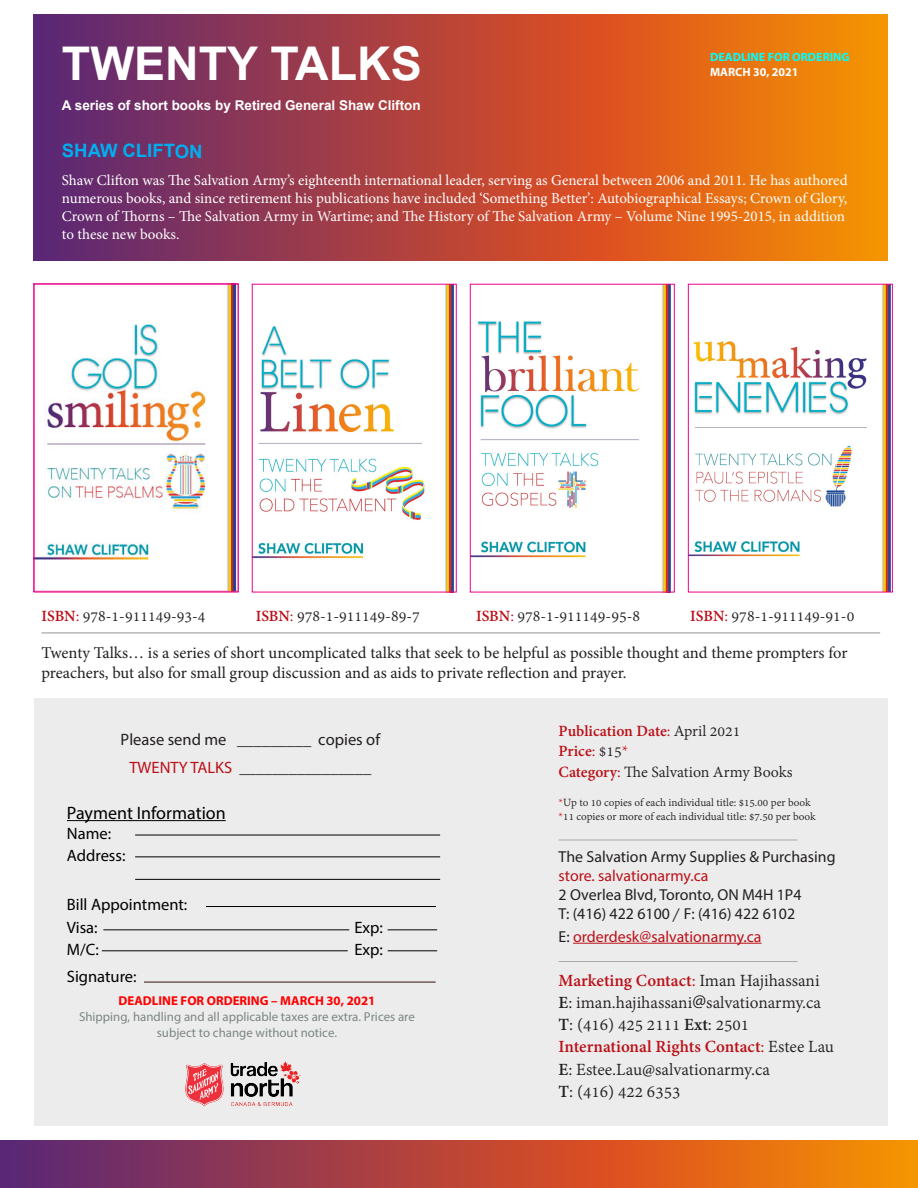
<style>
.page{position:relative;width:918px;height:1188px;background:#fff}
.page>*{position:absolute;margin:0;border:0;box-sizing:border-box;transform-origin:0 0}
.t1{font:700 46.5px "Arial";color:#fff}
.t2{font:18.6px "Adobe Devanagari";color:#231f20}
.t3{font:700 18.6px "Adobe Devanagari";color:#bb1018}
.t4{font:700 18.45px "Arial";letter-spacing:-.005em;color:#00aeef}
.t5{font:18px "Myriad Pro";color:#000}
.t6{font:16.95px "Adobe Devanagari";color:#231f20}
.t7{font:700 16.95px "Adobe Devanagari";color:#bb1018}
.t8{font:16.5px/19.8px "Minion Pro";letter-spacing:-.005em;color:#231f20}
.t9{font:16.5px/22.8px "Myriad Pro";color:#000}
.t10{font:16.5px/28.5px "Myriad Pro";color:#231f20;text-align:center}
.t11{font:15.9px "Myriad Pro";color:#231f20}
.t12{font:15.9px "Myriad Pro";color:#bb1018}
.t13{font:15px/18px "Minion Pro";color:#fff}
.t14{font:700 13.5px "Arial";color:#fff}
.t15{font:12.9px/15.8px "Myriad Pro";color:#7c8684;text-align:center}
.t16{font:12px/14.4px "Adobe Devanagari";color:#231f20}
.t17{font:700 12px "Myriad Pro";color:#0ff}
.t18{font:700 12px "Myriad Pro";color:#fff}
.s1{font-weight:700;color:#bb1018}
.s2{color:#bb1018}
.s3{font-weight:700;color:#f00}
.s4{font-weight:400}
.s5{font-weight:400;color:#231f20}
.s6{font-weight:400;color:#d1232a}
.s7{color:#d1232a}
.s8{font-family:"Franklin Gothic"}
.s9{color:#231f20}
.s10{font-weight:700}
.s11{font-family:"Myriad Pro"}
</style>
<div class="page">
<div style="left:34px;top:699px;width:853px;height:427px;background:#ececec"></div>
<svg style="left:0;top:1140px;width:918px;height:48px;background:#b54d37"></svg>
<hr style="left:573px;top:943px;width:189px;height:1px;background:#bb1018">
<hr style="left:559px;top:961px;width:238px;height:1px;background:#000">
<hr style="left:559px;top:840px;width:238px;height:1px;background:#000">
<hr style="left:41px;top:632px;width:839px;height:2px;background:#000">
<img style="left:36px;top:286px;width:201px;height:304px">
<div style="left:34px;top:284px;width:205px;height:308px;border:1px solid #ed028c"></div>
<img style="left:254px;top:286px;width:200px;height:304px">
<div style="left:252px;top:284px;width:205px;height:308px;border:1px solid #ed028c"></div>
<img style="left:690px;top:286px;width:201px;height:304px">
<div style="left:688px;top:284px;width:205px;height:308px;border:1px solid #ed028c"></div>
<img style="left:472px;top:286px;width:199px;height:304px">
<div style="left:470px;top:284px;width:205px;height:308px;border:1px solid #ed028c"></div>
<svg style="left:34px;top:14px;width:853px;height:247px;background:#b54d37"></svg>
<hr style="left:67px;top:820px;width:159px;height:1px;background:#000">
<hr style="left:135px;top:835px;width:305px;height:1px;background:#000">
<hr style="left:135px;top:857px;width:305px;height:1px;background:#000">
<hr style="left:135px;top:879px;width:305px;height:1px;background:#000">
<hr style="left:144px;top:982px;width:292px;height:1px;background:#341112">
<hr style="left:206px;top:906px;width:230px;height:1px;background:#000">
<hr style="left:103px;top:930px;width:246px;height:1px;background:#000">
<hr style="left:388px;top:930px;width:49px;height:1px;background:#000">
<hr style="left:102px;top:951px;width:246px;height:1px;background:#000">
<hr style="left:388px;top:951px;width:49px;height:1px;background:#000">
<img style="left:185px;top:1061px;width:116px;height:46px">
<p class="t1" style="left:62px;top:31px;width:361px">TWENTY TALKS</p>
<p class="t14" style="left:62px;top:95px;width:360px">A series of short books by Retired General Shaw Clifton</p>
<p class="t4" style="left:62px;top:138px;width:142px">SHAW CLIFTON</p>
<p class="t13" style="left:62px;top:172px;width:787px">Shaw Clifton was The Salvation Army’s eighteenth international leader, serving as General between 2006 and 2011. He has authored numerous books, and since retirement his publications have included ‘Something Better’: Autobiographical Essays; Crown of Glory, Crown of Thorns – The Salvation Army in Wartime; and The History of The Salvation Army – Volume Nine 1995-2015, in addition to these new books.</p>
<p class="t17" style="left:710px;top:49px;width:141px">DEADLINE FOR ORDERING</p>
<p class="t18" style="left:710px;top:64px;width:90px">MARCH 30, 2021</p>
<p class="t6" style="left:41px;top:606px;width:166px"><span class="s1">ISBN</span><span class="s2">:</span> 978-1-911149-93-4</p>
<p class="t6" style="left:256px;top:606px;width:166px"><span class="s1">ISBN</span><span class="s2">:</span> 978-1-911149-89-7</p>
<p class="t6" style="left:476px;top:606px;width:166px"><span class="s1">ISBN</span><span class="s2">:</span> 978-1-911149-95-8</p>
<p class="t6" style="left:690px;top:606px;width:166px"><span class="s1">ISBN</span><span class="s2">:</span> 978-1-911149-91-0</p>
<p class="t8" style="left:41px;top:643px;width:808px">Twenty Talks… is a series of short uncomplicated talks that seek to be helpful as possible thought and theme prompters for preachers, but also for small group discussion and as aids to private reflection and prayer.</p>
<p class="t10" style="left:121px;top:725px;width:261px">Please send me _________ copies of<br><span class="s2">TWENTY TALKS</span> ________________</p>
<p class="t5" style="left:67px;top:802px;width:160px">Payment Information</p>
<p class="t9" style="left:67px;top:821px;width:60px">Name:<br>Address:</p>
<p class="t9" style="left:67px;top:893px;width:122px">Bill Appointment:<br>Visa:</p>
<p class="t9" style="left:354px;top:916px;width:30px">Exp:</p>
<p class="t9" style="left:67px;top:937px;width:33px">M/C:</p>
<p class="t9" style="left:354px;top:937px;width:30px">Exp:</p>
<p class="t9" style="left:67px;top:964px;width:71px">Signature:</p>
<p class="t15" style="left:79px;top:993px;width:337px"><span class="s3">DEADLINE FOR ORDERING – MARCH 30, 2021<br></span>Shipping, handling and all applicable taxes are extra. Prices are subject to change without notice.</p>
<p class="t7" style="left:559px;top:721px;width:183px">Publication Date<span class="s4">:</span> <span class="s5">April 2021</span></p>
<p class="t7" style="left:559px;top:742px;width:71px">Price<span class="s4">:</span> <span class="s5">$15</span><span class="s6">*</span></p>
<p class="t6" style="left:559px;top:762px;width:236px"><span class="s1">Category</span><span class="s2">:</span> The Salvation Army Books</p>
<p class="t16" style="left:559px;top:796px;width:259px"><span class="s7">*</span>Up to 10 copies of each individual title: $15.00 per book <span class="s7">*</span>11 copies or more of each individual title: $7.50 per book</p>
<p class="t11" style="left:559px;top:846px;width:278px">The Salvation Army Supplies &amp; Purchasing</p>
<p class="t12" style="left:559px;top:866px;width:151px">store. salvationarmy.ca</p>
<p class="t11" style="left:559px;top:885px;width:244px">2 Overlea Blvd, Toronto, ON M4H 1P4</p>
<p class="t11" style="left:559px;top:904px;width:238px">T: (416) 422 6100 <span class="s8">/</span> F: (416) 422 6102</p>
<p class="t12" style="left:559px;top:926px;width:204px"><span class="s9">E:</span> orderdesk@salvationarmy.ca</p>
<p class="t3" style="left:559px;top:969px;width:263px">Marketing Contact<span class="s4">:</span> <span class="s5">Iman Hajihassani</span></p>
<p class="t2" style="left:559px;top:992px;width:264px"><span class="s10">E</span>: iman.hajihassani<span class="s11">@</span>salvationarmy.ca</p>
<p class="t2" style="left:559px;top:1014px;width:192px"><span class="s10">T</span>: (416) 425 2111 <span class="s10">Ext</span>: 2501</p>
<p class="t3" style="left:559px;top:1036px;width:277px">International Rights Contact<span class="s4">:</span> <span class="s5">Estee Lau</span></p>
<p class="t2" style="left:559px;top:1059px;width:213px"><span class="s10">E</span>: Estee.Lau@salvationarmy.ca</p>
<p class="t2" style="left:559px;top:1081px;width:123px"><span class="s10">T</span>: (416) 422 6353</p>
</div>
